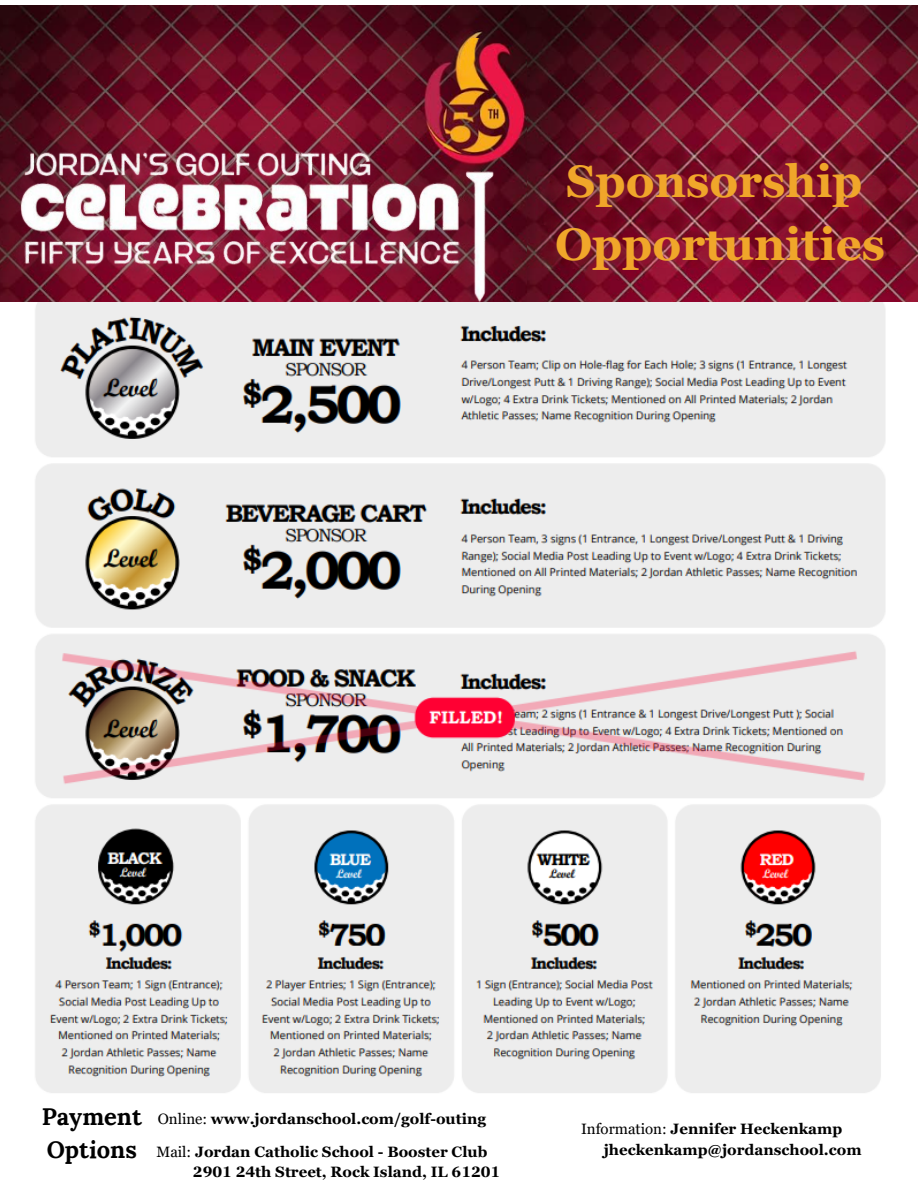
<style>
.page{position:relative;width:918px;height:1188px;background:#fff}
.page>*{position:absolute;margin:0;border:0;box-sizing:border-box;transform-origin:0 0}
.t1{font:700 45.6px/63px "Georgia Pro";color:#f0a62a}
.t2{font:700 23.7px/32.7px "Lora";color:#000}
.t3{font:700 15px "Georgia Pro";color:#000}
.s1{font-weight:400}
</style>
<div class="page">
<img style="left:35px;top:302px;width:850px;height:791px">
<img style="left:0;top:6px;width:527px;height:296px">
<img style="left:527px;top:6px;width:391px;height:296px">
<img style="left:20px;top:38px;width:474px;height:263px">
<h1 class="t1" style="left:555px;top:149px;width:331px">Sponsorship<br>Opportunities</h1>
<p class="t2" style="left:42px;top:1100px;width:102px">Payment<br>Options</p>
<h2 class="t3" style="left:158px;top:1111px;width:330px"><span class="s1">Online:</span> www.jordanschool.com/golf-outing</h2>
<p class="t3" style="left:156px;top:1143px;width:332px"><span class="s1">Mail:</span> Jordan Catholic School - Booster Club</p>
<p class="t3" style="left:193px;top:1163px;width:309px">2901 24th Street, Rock Island, IL 61201</p>
<p class="t3" style="left:581px;top:1121px;width:263px"><span class="s1">Information:</span> Jennifer Heckenkamp</p>
<p class="t3" style="left:604px;top:1141px;width:259px">jheckenkamp@jordanschool.com</p>
</div>
